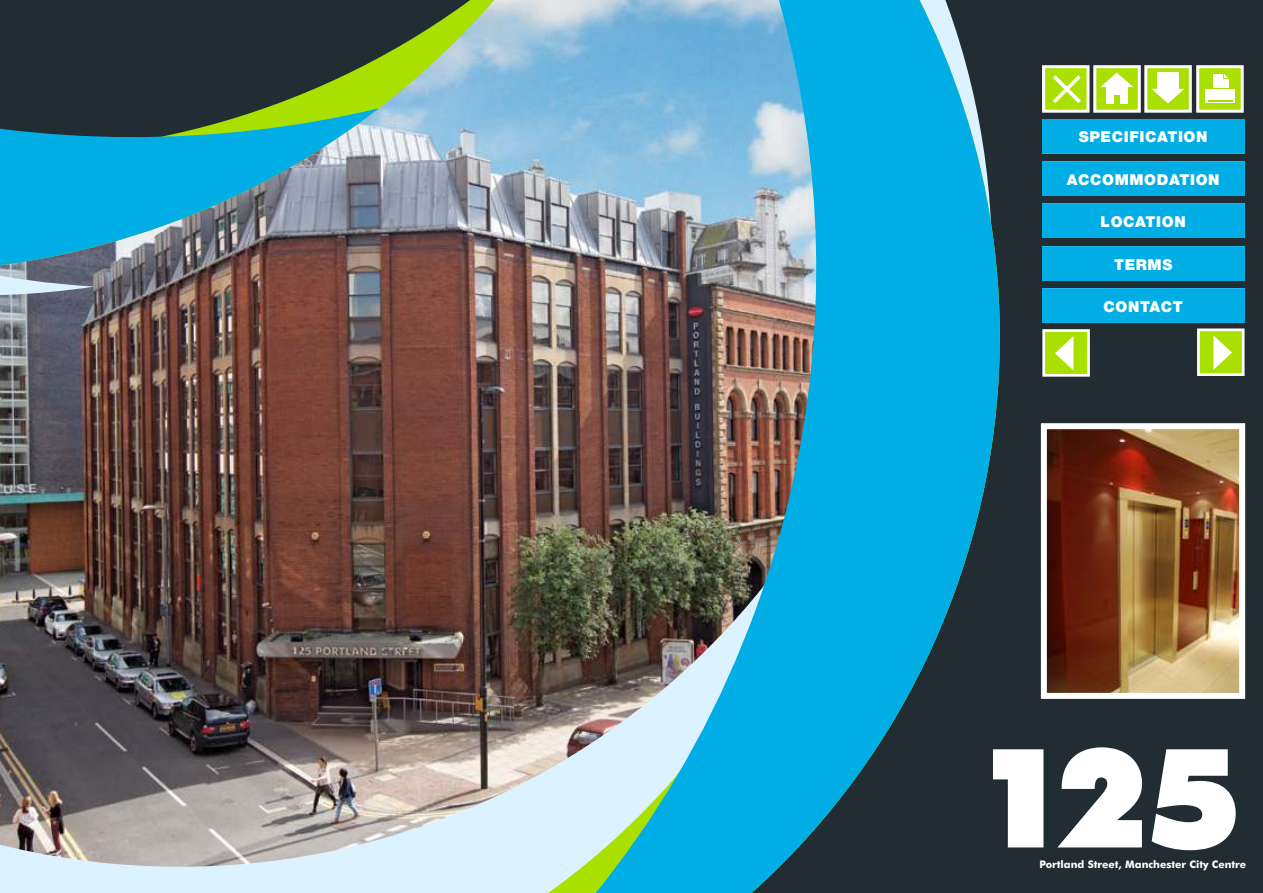
<style>
.page{position:relative;width:1263px;height:893px;background:#212d33}
.page>*{position:absolute;margin:0;border:0;box-sizing:border-box;transform-origin:0 0}
.t1{font:900 138.6px "Futura BT";color:#fff}
.t2{font:900 15px "Helvetica Neue";letter-spacing:.04em;color:#fff}
.t3{font:700 10.5px "Futura BT";color:#fff}
</style>
<div class="page">
<img style="left:1048px;top:430px;width:190px;height:262px">
<div style="left:1041px;top:423px;width:204px;height:276px;border:6px solid #fff"></div>
<div style="left:1042px;top:162px;width:202px;height:34px;background:#00ade5"></div>
<div style="left:1042px;top:247px;width:202px;height:34px;background:#00ade5"></div>
<div style="left:1042px;top:289px;width:202px;height:34px;background:#00ade5"></div>
<div style="left:1093px;top:65px;width:48px;height:48px;background:#aae000;border:3px solid #fff"></div>
<div style="left:1106px;top:86px;width:7px;height:17px;background:#fff"></div>
<div style="left:1120px;top:86px;width:7px;height:17px;background:#fff"></div>
<div style="left:1106px;top:84px;width:21px;height:11px;background:#fff"></div>
<svg style="left:1100px;top:73px;width:33px;height:14px"></svg>
<div style="left:1042px;top:329px;width:48px;height:48px;background:#aae000;border:3px solid #fff"></div>
<svg style="left:1055px;top:336px;width:18px;height:34px"></svg>
<div style="left:1197px;top:328px;width:47px;height:48px;background:#aae000;border:3px solid #fff"></div>
<svg style="left:1213px;top:335px;width:19px;height:35px"></svg>
<div style="left:1042px;top:119px;width:203px;height:34px;background:#00ade5"></div>
<div style="left:1042px;top:204px;width:202px;height:34px;background:#00ade5"></div>
<div style="left:1196px;top:65px;width:48px;height:48px;background:#aae000;border:3px solid #fff"></div>
<div style="left:1206px;top:89px;width:29px;height:14px;background:#fff"></div>
<svg style="left:1208px;top:100px;width:25px;height:1px"></svg>
<div style="left:1213px;top:74px;width:16px;height:13px;background:#fff"></div>
<svg style="left:1223px;top:72px;width:6px;height:7px"></svg>
<div style="left:1144px;top:65px;width:48px;height:48px;background:#aae000;border:3px solid #fff"></div>
<div style="left:1157px;top:73px;width:22px;height:19px;background:#fff"></div>
<svg style="left:1151px;top:89px;width:33px;height:14px"></svg>
<div style="left:1042px;top:65px;width:47px;height:48px;background:#aae000;border:3px solid #fff"></div>
<svg style="left:1053px;top:75px;width:28px;height:28px"></svg>
<img style="left:0;top:37px;width:415px;height:856px">
<img style="left:415px;top:0;width:585px;height:893px">
<p class="t2" style="left:1079px;top:128px;width:130px">SPECIFICATION</p>
<p class="t2" style="left:1067px;top:171px;width:154px">ACCOMMODATION</p>
<p class="t2" style="left:1101px;top:213px;width:87px">LOCATION</p>
<p class="t2" style="left:1114px;top:256px;width:60px">TERMS</p>
<p class="t2" style="left:1103px;top:298px;width:81px">CONTACT</p>
<h1 class="t1" style="left:974px;top:718px;width:269px">125</h1>
<p class="t3" style="left:1039px;top:860px;width:208px">Portland Street, Manchester City Centre</p>
</div>
